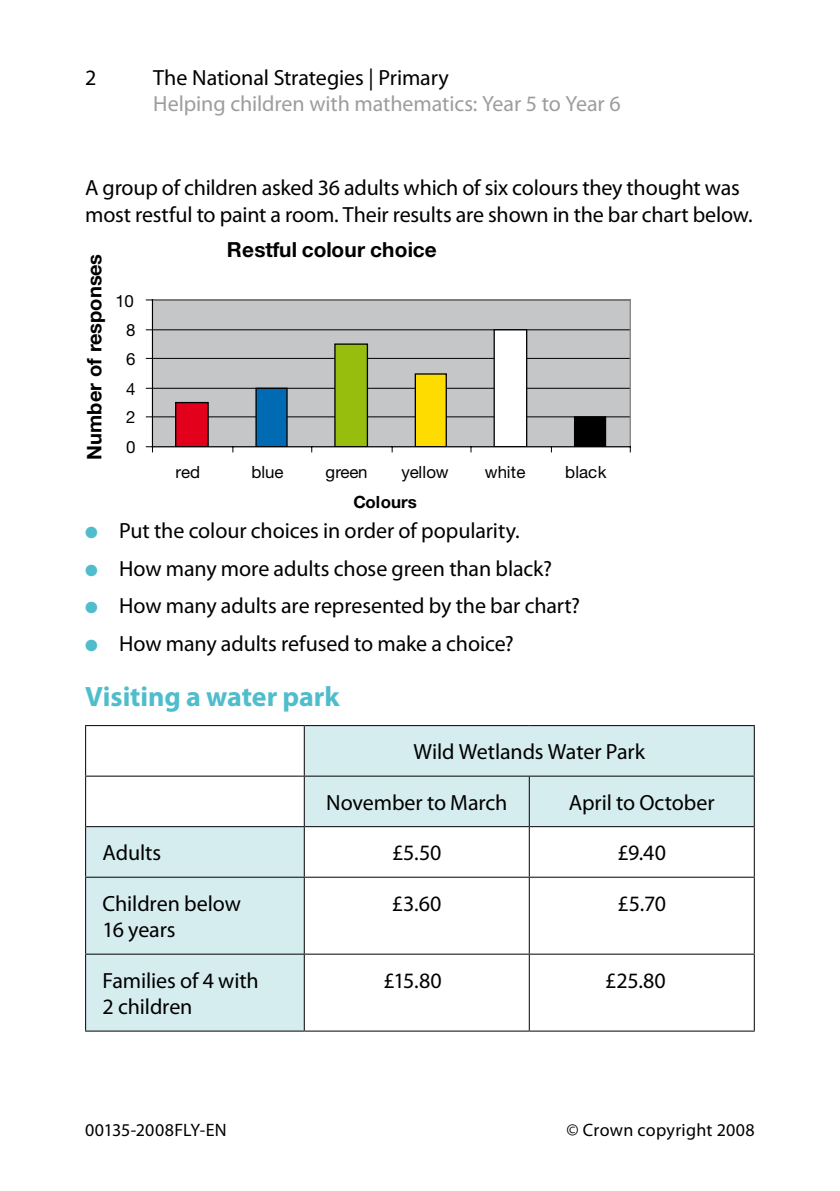
<style>
.page{position:relative;width:840px;height:1191px;background:#fff}
.page>*{position:absolute;margin:0;border:0;box-sizing:border-box;transform-origin:0 0}
.Head_B{font:700 28px "Myriad Pro";letter-spacing:-.005em;color:#4fbdcb}
.Text{font:22px/26.4px "Myriad Pro";letter-spacing:-.01em;color:#000}
.BL{font:22px "Myriad Pro";letter-spacing:-.005em;color:#000}
.x_Header_L{font:22px/26.4px "Myriad Pro";letter-spacing:-.005em;color:#9c9d9f}
.x_Header_L-2{font:22px "Myriad Pro";color:#000}
.t1{font:700 20.8px "Helvetica Neue LT";letter-spacing:.005em;color:#000}
.t2{font:700 20px "Helvetica Neue LT";color:#000}
.x_Footer_R{font:18px "Myriad Pro";letter-spacing:.015em;color:#000}
.x_Footer_L{font:18px "Myriad Pro";letter-spacing:.005em;color:#000}
.t3{font:16.8px "Helvetica Neue LT";color:#000}
.t4{font:700 16.8px "Helvetica Neue LT";letter-spacing:.005em;color:#000}
.s1{color:#000}
.s2{color:#4fbdcb}
</style>
<div class="page">
<div style="left:152px;top:300px;width:478px;height:147px;background:#c5c6c8"></div>
<hr style="left:152px;top:416px;width:478px;height:1px;background:#000">
<hr style="left:152px;top:388px;width:478px;height:1px;background:#000">
<hr style="left:152px;top:358px;width:478px;height:1px;background:#000">
<hr style="left:152px;top:329px;width:478px;height:1px;background:#000">
<hr style="left:152px;top:299px;width:478px;height:1px;background:#828181">
<hr style="left:629px;top:300px;width:1px;height:147px;background:#828181">
<div style="left:175px;top:402px;width:33px;height:45px;background:#e2001a"></div>
<div style="left:175px;top:402px;width:34px;height:45px;border:1px solid #000"></div>
<div style="left:256px;top:388px;width:31px;height:59px;background:#006ab2"></div>
<div style="left:255px;top:387px;width:32px;height:60px;border:1px solid #000"></div>
<div style="left:335px;top:344px;width:32px;height:103px;background:#97be0d"></div>
<div style="left:334px;top:343px;width:34px;height:104px;border:1px solid #000"></div>
<div style="left:415px;top:374px;width:31px;height:73px;background:#ffdc00"></div>
<div style="left:414px;top:373px;width:32px;height:74px;border:1px solid #000"></div>
<div style="left:494px;top:330px;width:32px;height:117px;background:#fff"></div>
<div style="left:493px;top:329px;width:34px;height:118px;border:1px solid #000"></div>
<div style="left:574px;top:417px;width:31px;height:30px;background:#000"></div>
<div style="left:573px;top:416px;width:33px;height:31px;border:1px solid #000"></div>
<hr style="left:152px;top:300px;width:1px;height:147px;background:#000">
<hr style="left:152px;top:446px;width:478px;height:1px;background:#000">
<svg style="left:146px;top:446px;width:7px;height:6px"></svg>
<svg style="left:86px;top:726px;width:667px;height:304px"></svg>
<hr style="left:303px;top:726px;width:1px;height:49px;background:#000">
<hr style="left:85px;top:775px;width:219px;height:1px;background:#000">
<hr style="left:304px;top:775px;width:225px;height:1px;background:#000">
<hr style="left:303px;top:776px;width:1px;height:50px;background:#000">
<hr style="left:529px;top:775px;width:225px;height:1px;background:#000">
<hr style="left:528px;top:776px;width:1px;height:50px;background:#000">
<hr style="left:85px;top:826px;width:219px;height:1px;background:#000">
<hr style="left:304px;top:826px;width:225px;height:1px;background:#000">
<hr style="left:303px;top:827px;width:1px;height:49px;background:#000">
<hr style="left:529px;top:826px;width:225px;height:1px;background:#000">
<hr style="left:528px;top:827px;width:1px;height:49px;background:#000">
<hr style="left:85px;top:876px;width:219px;height:1px;background:#000">
<hr style="left:304px;top:876px;width:225px;height:1px;background:#000">
<hr style="left:303px;top:877px;width:1px;height:76px;background:#000">
<hr style="left:529px;top:876px;width:225px;height:1px;background:#000">
<hr style="left:528px;top:877px;width:1px;height:76px;background:#000">
<hr style="left:85px;top:953px;width:219px;height:1px;background:#000">
<hr style="left:304px;top:953px;width:225px;height:1px;background:#000">
<hr style="left:303px;top:954px;width:1px;height:76px;background:#000">
<hr style="left:529px;top:953px;width:225px;height:1px;background:#000">
<hr style="left:528px;top:954px;width:1px;height:76px;background:#000">
<hr style="left:85px;top:725px;width:219px;height:1px;background:#000">
<hr style="left:85px;top:726px;width:1px;height:49px;background:#000">
<hr style="left:304px;top:725px;width:225px;height:1px;background:#000">
<hr style="left:529px;top:725px;width:225px;height:1px;background:#000">
<hr style="left:753px;top:726px;width:1px;height:49px;background:#000">
<hr style="left:85px;top:776px;width:1px;height:50px;background:#000">
<hr style="left:753px;top:776px;width:1px;height:50px;background:#000">
<hr style="left:85px;top:827px;width:1px;height:49px;background:#000">
<hr style="left:753px;top:827px;width:1px;height:49px;background:#000">
<hr style="left:85px;top:877px;width:1px;height:76px;background:#000">
<hr style="left:753px;top:877px;width:1px;height:76px;background:#000">
<hr style="left:85px;top:954px;width:1px;height:76px;background:#000">
<hr style="left:753px;top:954px;width:1px;height:76px;background:#000">
<hr style="left:85px;top:1030px;width:219px;height:1px;background:#000">
<hr style="left:304px;top:1030px;width:225px;height:1px;background:#000">
<hr style="left:529px;top:1030px;width:225px;height:1px;background:#000">
<p class="x_Header_L-2" style="left:85px;top:64px;width:13px">2</p>
<p class="x_Header_L" style="left:153px;top:64px;width:468px"><span class="s1">The National Strategies | Primary<br></span>Helping children with mathematics: Year 5 to Year 6</p>
<p class="Text" style="left:85px;top:174px;width:668px">A group of children asked 36 adults which of six colours they thought was most restful to paint a room. Their results are shown in the bar chart below.</p>
<p class="t1" style="left:226px;top:237px;width:211px">Restful colour choice</p>
<p class="t2" style="left:82px;top:460px;width:207px;rotate:-90deg">Number of responses</p>
<p class="t3" style="left:115px;top:290px;width:20px">10</p>
<p class="t3" style="left:126px;top:320px;width:11px">8</p>
<p class="t3" style="left:126px;top:349px;width:11px">6</p>
<p class="t3" style="left:126px;top:379px;width:11px">4</p>
<p class="t3" style="left:126px;top:407px;width:11px">2</p>
<p class="t3" style="left:126px;top:437px;width:11px">0</p>
<p class="t3" style="left:175px;top:462px;width:26px">red</p>
<p class="t3" style="left:251px;top:462px;width:34px">blue</p>
<p class="t3" style="left:325px;top:462px;width:43px">green</p>
<p class="t3" style="left:401px;top:462px;width:49px">yellow</p>
<p class="t3" style="left:484px;top:462px;width:42px">white</p>
<p class="t3" style="left:565px;top:462px;width:43px">black</p>
<p class="t4" style="left:353px;top:491px;width:65px">Colours</p>
<p class="BL" style="left:85px;top:517px;width:436px"><span class="s2">●</span> Put the colour choices in order of popularity.</p>
<p class="BL" style="left:85px;top:554px;width:468px"><span class="s2">●</span> How many more adults chose green than black?</p>
<p class="BL" style="left:85px;top:592px;width:496px"><span class="s2">●</span> How many adults are represented by the bar chart?</p>
<p class="BL" style="left:85px;top:630px;width:430px"><span class="s2">●</span> How many adults refused to make a choice?</p>
<p class="Head_B" style="left:85px;top:678px;width:256px">Visiting a water park</p>
<p class="Text" style="left:413px;top:738px;width:233px">Wild Wetlands Water Park</p>
<p class="Text" style="left:326px;top:788px;width:182px">November to March</p>
<p class="Text" style="left:568px;top:788px;width:147px">April to October</p>
<p class="Text" style="left:103px;top:839px;width:60px">Adults</p>
<p class="Text" style="left:392px;top:839px;width:51px">£5.50</p>
<p class="Text" style="left:617px;top:839px;width:50px">£9.40</p>
<p class="Text" style="left:103px;top:889px;width:140px">Children below<br>16 years</p>
<p class="Text" style="left:392px;top:889px;width:51px">£3.60</p>
<p class="Text" style="left:617px;top:889px;width:50px">£5.70</p>
<p class="Text" style="left:103px;top:966px;width:157px">Families of 4 with<br>2 children</p>
<p class="Text" style="left:383px;top:966px;width:60px">£15.80</p>
<p class="Text" style="left:605px;top:966px;width:62px">£25.80</p>
<p class="x_Footer_L" style="left:85px;top:1118px;width:143px">00135-2008FLY-EN</p>
<p class="x_Footer_R" style="left:566px;top:1118px;width:190px">© Crown copyright 2008</p>
</div>
